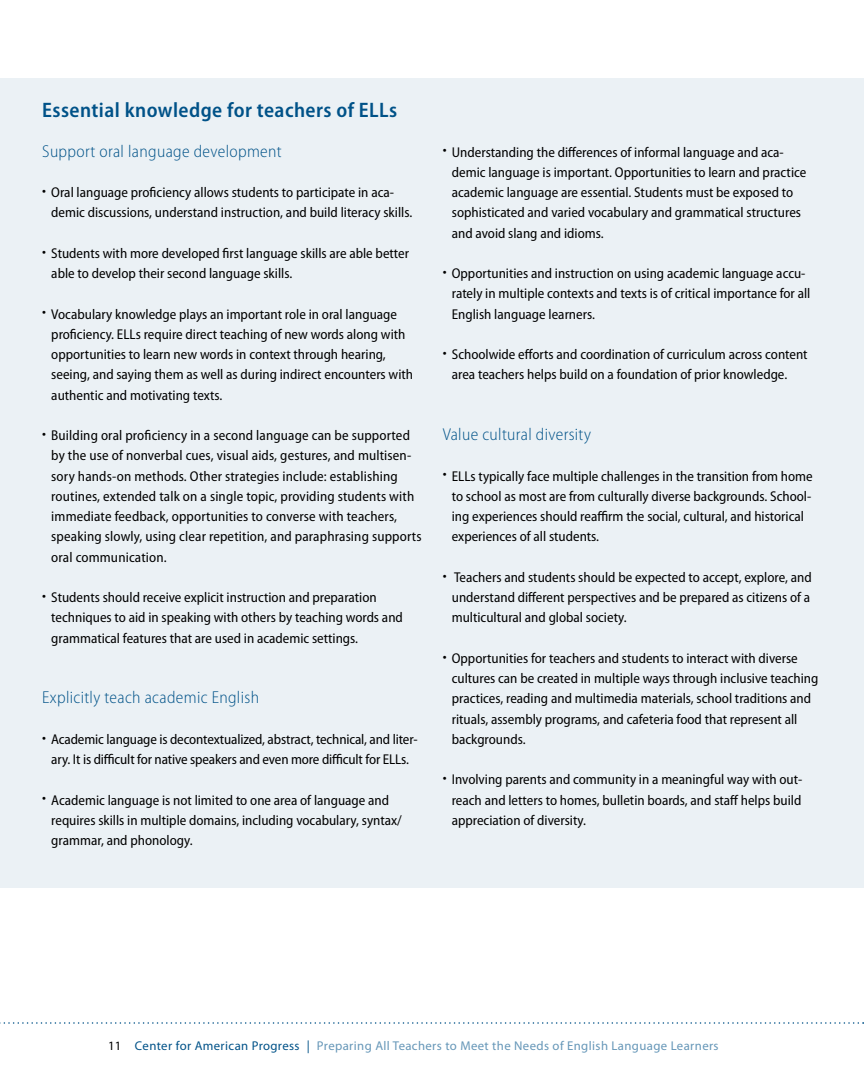
<style>
.page{position:relative;width:864px;height:1080px;background:#fff}
.page>*{position:absolute;margin:0;border:0;box-sizing:border-box;transform-origin:0 0}
.t1{font:600 semi-condensed 21px "Myriad Pro";letter-spacing:.02em;color:#005288}
.t2{font:300 semi-condensed 17.25px "Myriad Pro";letter-spacing:.02em;color:#005288}
.t3{font:semi-condensed 14.25px/20.2px "Myriad Pro";color:#000}
.t4{font:12.75px "Myriad Pro";letter-spacing:.03em;color:#6697b8}
.s1{color:#000}
.s2{color:#005288}
</style>
<div class="page">
<svg style="left:0;top:1022px;width:864px;height:2px"></svg>
<div style="left:0;top:114px;width:864px;height:774px;background:#ebf1f5"></div>
<div style="left:0;top:79px;width:864px;height:44px;background:#ebf1f5"></div>
<h1 class="t1" style="left:42px;top:98px;width:356px">Essential knowledge for teachers of ELLs</h1>
<p class="t2" style="left:42px;top:141px;width:241px">Support oral language development</p>
<p class="t3" style="left:51px;top:182px;width:363px;text-indent:-9px">• Oral language proficiency allows students to participate in aca&shy;demic discussions, understand instruction, and build literacy skills.</p>
<p class="t3" style="left:51px;top:243px;width:359px;text-indent:-9px">• Students with more developed first language skills are able better able to develop their second language skills.</p>
<p class="t3" style="left:51px;top:304px;width:363px;text-indent:-9px">• Vocabulary knowledge plays an important role in oral language proficiency. ELLs require direct teaching of new words along with opportunities to learn new words in context through hearing, seeing, and saying them as well as during indirect encounters with authentic and motivating texts.</p>
<p class="t3" style="left:51px;top:425px;width:372px;text-indent:-9px">• Building oral proficiency in a second language can be supported by the use of nonverbal cues, visual aids, gestures, and multisen&shy;sory hands-on methods. Other strategies include: establishing routines, extended talk on a single topic, providing students with immediate feedback, opportunities to converse with teachers, speaking slowly, using clear repetition, and paraphrasing supports oral communication.</p>
<p class="t3" style="left:51px;top:587px;width:353px;text-indent:-9px">• Students should receive explicit instruction and preparation techniques to aid in speaking with others by teaching words and grammatical features that are used in academic settings.</p>
<p class="t2" style="left:42px;top:688px;width:218px">Explicitly teach academic English</p>
<p class="t3" style="left:42px;top:729px;width:377px;text-align:center">• Academic language is decontextualized, abstract, technical, and liter&shy;ary. It is difficult for native speakers and even more difficult for ELLs.</p>
<p class="t3" style="left:51px;top:790px;width:352px;text-indent:-9px">• Academic language is not limited to one area of language and requires skills in multiple domains, including vocabulary, syntax/ grammar, and phonology.</p>
<p class="t3" style="left:452px;top:142px;width:356px;text-indent:-9px">• Understanding the differences of informal language and aca&shy;demic language is important. Opportunities to learn and practice academic language are essential. Students must be exposed to sophisticated and varied vocabulary and grammatical structures and avoid slang and idioms.</p>
<p class="t3" style="left:452px;top:263px;width:360px;text-indent:-9px">• Opportunities and instruction on using academic language accu&shy;rately in multiple contexts and texts is of critical importance for all<br>English language learners.</p>
<p class="t3" style="left:452px;top:344px;width:357px;text-indent:-9px">• Schoolwide efforts and coordination of curriculum across content area teachers helps build on a foundation of prior knowledge.</p>
<p class="t2" style="left:443px;top:425px;width:150px">Value cultural diversity</p>
<p class="t3" style="left:452px;top:466px;width:363px;text-indent:-9px">• ELLs typically face multiple challenges in the transition from home to school as most are from culturally diverse backgrounds. School&shy;ing experiences should reaffirm the social, cultural, and historical experiences of all students.</p>
<p class="t3" style="left:452px;top:567px;width:361px;text-align:justify;text-indent:-9px">• Teachers and students should be expected to accept, explore, and understand different perspectives and be prepared as citizens of a multicultural and global society.</p>
<p class="t3" style="left:452px;top:648px;width:368px;text-indent:-9px">• Opportunities for teachers and students to interact with diverse cultures can be created in multiple ways through inclusive teaching practices, reading and multimedia materials, school traditions and rituals, assembly programs, and cafeteria food that represent all backgrounds.</p>
<p class="t3" style="left:452px;top:770px;width:352px;text-align:justify;text-indent:-9px">• Involving parents and community in a meaningful way with out&shy;reach and letters to homes, bulletin boards, and staff helps build appreciation of diversity.</p>
<p class="t4" style="left:108px;top:1038px;width:612px"><span class="s1">11</span> <span class="s2">Center for American Progress |</span> Preparing All Teachers to Meet the Needs of English Language Learners</p>
</div>
